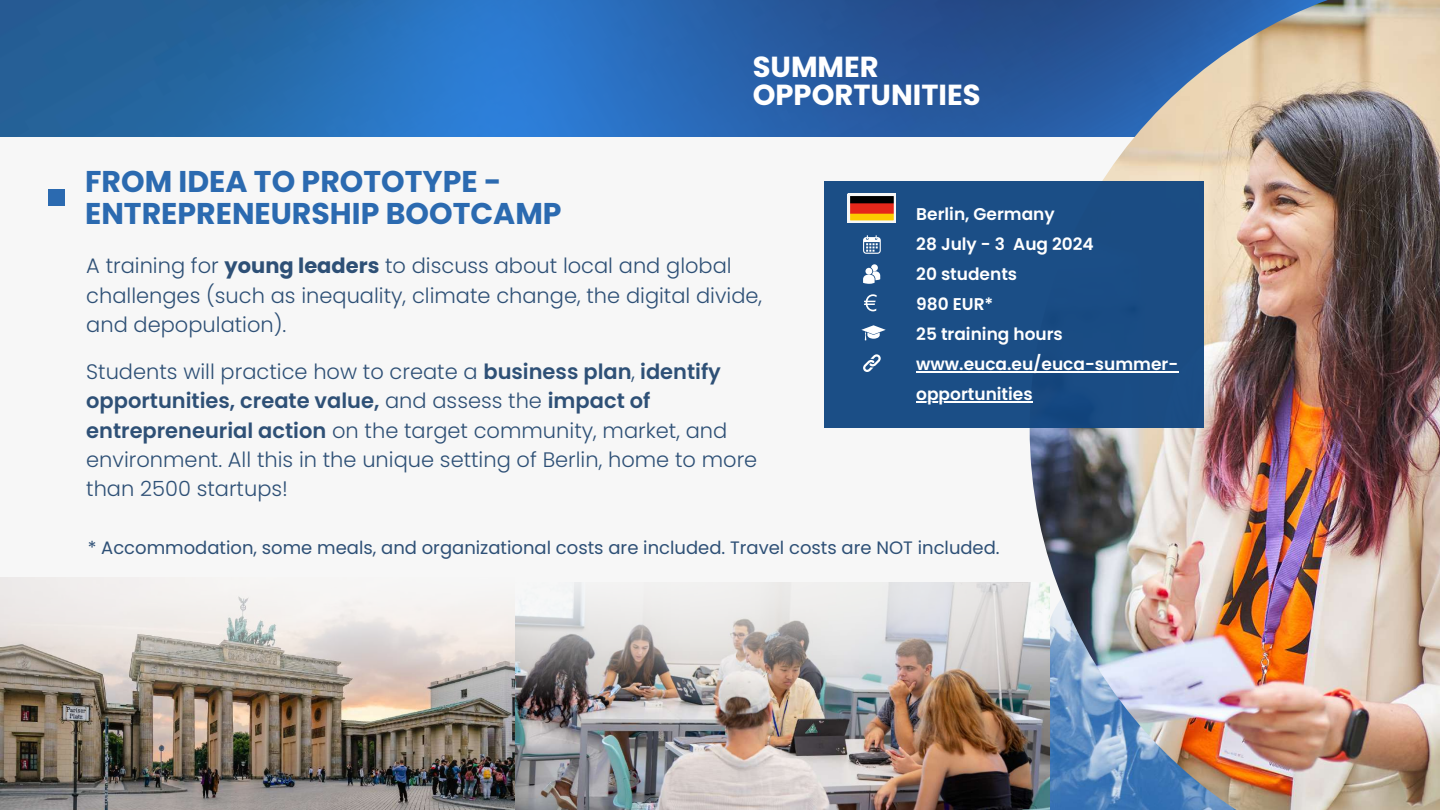
<style>
.page{position:relative;width:1440px;height:810px;background:#f7f7f7}
.page>*{position:absolute;margin:0;border:0;box-sizing:border-box;transform-origin:0 0}
.t1{font:700 30px/31.5px "Poppins";color:#2b6ab0}
.t2{font:700 29px/28.5px "Poppins";color:#fff}
.t3{font:300 21px/29.2px "Poppins";color:#2e5076}
.t4{font:18px "Poppins";color:#2e5076}
.t5{font:600 17px/30px "Poppins";color:#fff}
.s1{font-weight:700}
.s2{font-weight:600}
</style>
<div class="page">
<div style="left:48px;top:189px;width:16px;height:17px;background:#2b6ab0"></div>
<img style="left:0;top:0;width:1030px;height:136px">
<img style="left:514px;top:701px;width:516px;height:109px">
<img style="left:0;top:701px;width:514px;height:109px">
<img style="left:0;top:577px;width:1030px;height:124px">
<img style="left:1030px;top:0;width:410px;height:810px">
<div style="left:825px;top:181px;width:379px;height:247px;background:#1b4e86"></div>
<hr style="left:916px;top:372px;width:262px;height:1px;background:#fff">
<hr style="left:916px;top:402px;width:117px;height:1px;background:#fff">
<svg style="left:863px;top:235px;width:18px;height:19px"></svg>
<svg style="left:863px;top:264px;width:17px;height:20px"></svg>
<svg style="left:864px;top:294px;width:13px;height:17px"></svg>
<svg style="left:861px;top:325px;width:25px;height:15px"></svg>
<svg style="left:863px;top:354px;width:18px;height:18px"></svg>
<svg style="left:848px;top:194px;width:48px;height:29px"></svg>
<h2 class="t2" style="left:753px;top:52px;width:229px">SUMMER<br>OPPORTUNITIES</h2>
<h1 class="t1" style="left:85px;top:166px;width:478px">FROM IDEA TO PROTOTYPE -<br>ENTREPRENEURSHIP BOOTCAMP</h1>
<p class="t3" style="left:86px;top:252px;width:677px">A training for <span class="s1">young leaders</span> to discuss about local and global challenges (such as inequality, climate change, the digital divide, and depopulation).</p>
<p class="t3" style="left:86px;top:357px;width:673px">Students will practice how to create a <span class="s2">business plan</span>, <span class="s2">identify opportunities, create value,</span> and assess the <span class="s2">impact of entrepreneurial action</span> on the target community, market, and environment. All this in the unique setting of Berlin, home to more than 2500 startups!</p>
<p class="t5" style="left:916px;top:199px;width:264px">Berlin, Germany<br>28 July - 3 Aug 2024<br>20 students<br>980 EUR*<br>25 training hours www.euca.eu/euca-summer&shy;opportunities</p>
<p class="t4" style="left:88px;top:536px;width:913px">* Accommodation, some meals, and organizational costs are included. Travel costs are NOT included.</p>
</div>
